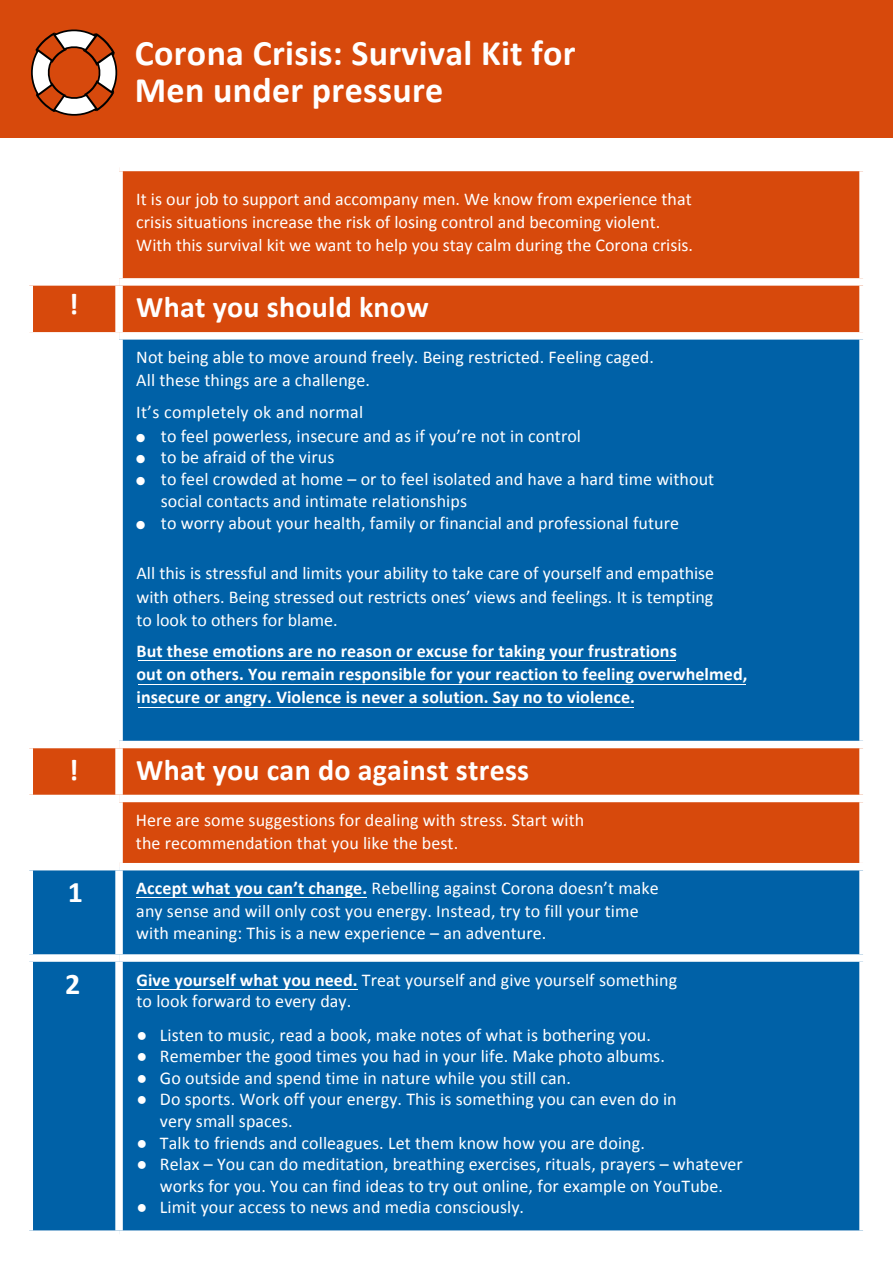
<style>
.page{position:relative;width:893px;height:1263px;background:#fff}
.page>*{position:absolute;margin:0;border:0;box-sizing:border-box;transform-origin:0 0}
.t1{font:700 36px/36.5px "Calibri";letter-spacing:.01em;color:#fff}
.t2{font:700 30px "Calibri";letter-spacing:.005em;color:#fff}
.t3{font:700 30px "Calibri";color:#fff}
.t4{font:18px/23.1px "Calibri";letter-spacing:.005em;color:#fff}
.t5{font:700 18px/23.1px "Calibri";letter-spacing:.005em;color:#fff}
.s1{font-weight:700}
</style>
<div class="page">
<div style="left:0;top:0;width:893px;height:138px;background:#d7490c"></div>
<svg style="left:33px;top:171px;width:826px;height:161px;background:#d9551d"></svg>
<div style="left:33px;top:340px;width:826px;height:890px;background:#0061a7"></div>
<svg style="left:33px;top:748px;width:826px;height:115px;background:#d9541b"></svg>
<div style="left:115px;top:171px;width:8px;height:107px;background:#fff"></div>
<div style="left:26px;top:278px;width:93px;height:8px;background:#fff"></div>
<div style="left:119px;top:278px;width:748px;height:8px;background:#fff"></div>
<div style="left:115px;top:286px;width:8px;height:46px;background:#fff"></div>
<div style="left:115px;top:340px;width:8px;height:401px;background:#fff"></div>
<div style="left:26px;top:741px;width:93px;height:7px;background:#fff"></div>
<div style="left:119px;top:741px;width:748px;height:7px;background:#fff"></div>
<div style="left:115px;top:748px;width:8px;height:47px;background:#fff"></div>
<div style="left:26px;top:795px;width:93px;height:7px;background:#fff"></div>
<div style="left:119px;top:795px;width:748px;height:7px;background:#fff"></div>
<div style="left:115px;top:802px;width:8px;height:61px;background:#fff"></div>
<div style="left:26px;top:863px;width:93px;height:7px;background:#fff"></div>
<div style="left:119px;top:863px;width:748px;height:7px;background:#fff"></div>
<div style="left:115px;top:870px;width:8px;height:84px;background:#fff"></div>
<div style="left:26px;top:954px;width:93px;height:8px;background:#fff"></div>
<div style="left:119px;top:954px;width:748px;height:8px;background:#fff"></div>
<div style="left:115px;top:962px;width:8px;height:268px;background:#fff"></div>
<hr style="left:138px;top:707px;width:496px;height:1px;background:#fff">
<hr style="left:138px;top:684px;width:608px;height:1px;background:#fff">
<hr style="left:138px;top:660px;width:537px;height:1px;background:#fff">
<hr style="left:137px;top:897px;width:230px;height:1px;background:#fff">
<hr style="left:137px;top:989px;width:220px;height:1px;background:#fff">
<svg style="left:31px;top:29px;width:87px;height:87px"></svg>
<h1 class="t1" style="left:135px;top:33px;width:442px">Corona Crisis: Survival Kit for<br>Men under pressure</h1>
<p class="t4" style="left:136px;top:188px;width:558px">It is our job to support and accompany men. We know from experience that crisis situations increase the risk of losing control and becoming violent.<br>With this survival kit we want to help you stay calm during the Corona crisis.</p>
<h2 class="t3" style="left:69px;top:286px;width:11px">!</h2>
<h2 class="t2" style="left:136px;top:289px;width:294px">What you should know</h2>
<p class="t4" style="left:136px;top:346px;width:519px">Not being able to move around freely. Being restricted. Feeling caged.<br>All these things are a challenge.</p>
<p class="t4" style="left:136px;top:400px;width:228px">It’s completely ok and normal</p>
<p class="t4" style="left:136px;top:424px;width:446px">● to feel powerless, insecure and as if you’re not in control</p>
<p class="t4" style="left:136px;top:446px;width:200px">● to be afraid of the virus</p>
<p class="t4" style="left:161px;top:468px;width:555px;line-height:21.8px;text-indent:-24px">● to feel crowded at home – or to feel isolated and have a hard time without social contacts and intimate relationships</p>
<p class="t4" style="left:136px;top:511px;width:544px">● to worry about your health, family or financial and professional future</p>
<p class="t4" style="left:137px;top:562px;width:579px;text-align:justify">All this is stressful and limits your ability to take care of yourself and empathise with others. Being stressed out restricts ones’ views and feelings. It is tempting to look to others for blame.</p>
<p class="t5" style="left:137px;top:638px;width:612px">But these emotions are no reason or excuse for taking your frustrations<br>out on others. You remain responsible for your reaction to feeling overwhelmed, insecure or angry. Violence is never a solution. Say no to violence.</p>
<h2 class="t3" style="left:69px;top:751px;width:11px">!</h2>
<h2 class="t2" style="left:136px;top:751px;width:394px">What you can do against stress</h2>
<p class="t4" style="left:136px;top:808px;width:450px">Here are some suggestions for dealing with stress. Start with the recommendation that you like the best.</p>
<h2 class="t3" style="left:68px;top:874px;width:17px">1</h2>
<p class="t4" style="left:136px;top:877px;width:524px;line-height:22.5px"><span class="s1">Accept what you can’t change.</span> Rebelling against Corona doesn’t make any sense and will only cost you energy. Instead, try to fill your time with meaning: This is a new experience – an adventure.</p>
<h2 class="t3" style="left:65px;top:965px;width:17px">2</h2>
<p class="t4" style="left:136px;top:969px;width:542px;line-height:21.6px"><span class="s1">Give yourself what you need.</span> Treat yourself and give yourself something to look forward to every day.</p>
<p class="t4" style="left:136px;top:1023px;width:516px">● Listen to music, read a book, make notes of what is bothering you.</p>
<p class="t4" style="left:136px;top:1045px;width:530px">● Remember the good times you had in your life. Make photo albums.</p>
<p class="t4" style="left:136px;top:1066px;width:436px">● Go outside and spend time in nature while you still can.</p>
<p class="t4" style="left:160px;top:1088px;width:518px;line-height:21.6px;text-indent:-23px">● Do sports. Work off your energy. This is something you can even do in very small spaces.</p>
<p class="t4" style="left:136px;top:1131px;width:510px">● Talk to friends and colleagues. Let them know how you are doing.</p>
<p class="t4" style="left:136px;top:1153px;width:608px;line-height:21.6px;text-align:center">● Relax – You can do meditation, breathing exercises, rituals, prayers – whatever works for you. You can find ideas to try out online, for example on YouTube.</p>
<p class="t4" style="left:136px;top:1196px;width:389px">● Limit your access to news and media consciously.</p>
</div>
